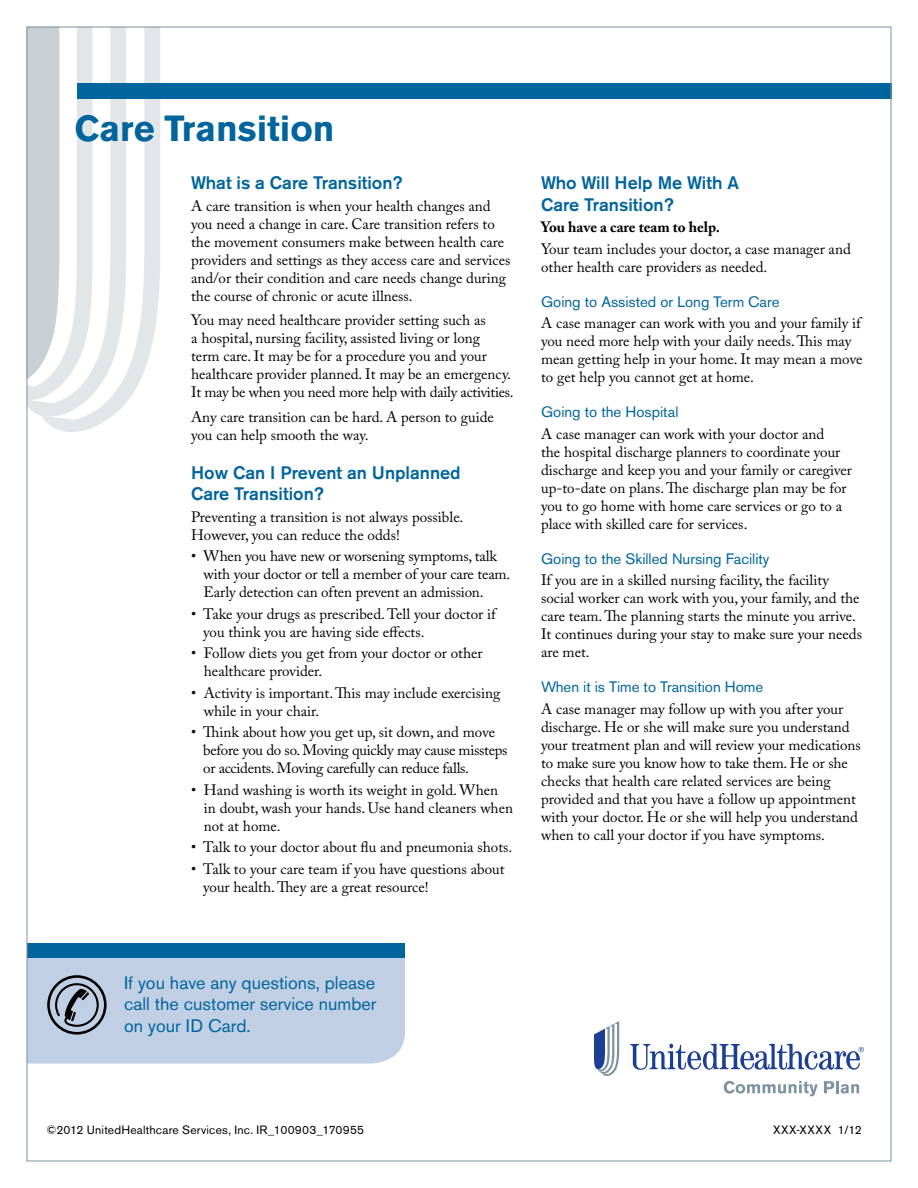
<style>
.page{position:relative;width:918px;height:1188px;background:#fff}
.page>*{position:absolute;margin:0;border:0;box-sizing:border-box;transform-origin:0 0}
.t1{font:700 36px "Akzidenz Grotesk BE";color:#00649d}
.t2{font:500 18px/21.6px "Akzidenz Grotesk BE";color:#00649d}
.t3{font:18px/21.6px "Akzidenz Grotesk BE";color:#00649d;text-align:justify}
.t4{font:15px/18px "Adobe Caslon Pro";color:#000}
.t5{font:15px/18px "Adobe Caslon Pro";letter-spacing:-.02em;color:#000}
.t6{font:15px "Akzidenz Grotesk BE";color:#00649d}
.t7{font:700 15px "Adobe Caslon Pro";color:#000}
.t8{font:12px "Akzidenz Grotesk BE";letter-spacing:.02em;color:#000}
.t9{font:12px "Akzidenz Grotesk BE";letter-spacing:.045em;color:#000}
</style>
<div class="page">
<div style="left:27px;top:943px;width:378px;height:15px;background:#00649d"></div>
<svg style="left:29px;top:29px;width:13px;height:387px"></svg>
<svg style="left:42px;top:29px;width:118px;height:403px"></svg>
<div style="left:77px;top:83px;width:814px;height:16px;background:#00649d"></div>
<svg style="left:630px;top:1044px;width:234px;height:26px"></svg>
<svg style="left:594px;top:1021px;width:25px;height:55px"></svg>
<svg style="left:724px;top:1081px;width:94px;height:15px"></svg>
<svg style="left:824px;top:1081px;width:35px;height:12px"></svg>
<svg style="left:27px;top:953px;width:378px;height:111px"></svg>
<h1 class="t1" style="left:74px;top:108px;width:262px">Care Transition</h1>
<p class="t2" style="left:191px;top:172px;width:213px">What is a Care Transition?</p>
<p class="t4" style="left:191px;top:196px;width:321px">A care transition is when your health changes and you need a change in care. Care transition refers to the movement consumers make between health care providers and settings as they access care and services and/or their condition and care needs change during the course of chronic or acute illness.</p>
<p class="t4" style="left:191px;top:311px;width:324px">You may need healthcare provider setting such as<br>a hospital, nursing facility, assisted living or long<br>term care. It may be for a procedure you and your healthcare provider planned. It may be an emergency.<br>It may be when you need more help with daily activities.</p>
<p class="t4" style="left:191px;top:408px;width:304px">Any care transition can be hard. A person to guide you can help smooth the way.</p>
<p class="t2" style="left:191px;top:461px;width:271px">How Can I Prevent an Unplanned<br>Care Transition?</p>
<p class="t4" style="left:191px;top:508px;width:274px">Preventing a transition is not always possible.<br>However, you can reduce the odds!</p>
<p class="t4" style="left:204px;top:547px;width:308px;text-indent:-12px">• When you have new or worsening symptoms, talk with your doctor or tell a member of your care team.<br>Early detection can often prevent an admission.</p>
<p class="t4" style="left:203px;top:605px;width:294px;text-indent:-12px">• Take your drugs as prescribed. Tell your doctor if you think you are having side effects.</p>
<p class="t4" style="left:204px;top:644px;width:280px;text-indent:-13px">• Follow diets you get from your doctor or other healthcare provider.</p>
<p class="t4" style="left:204px;top:684px;width:298px;text-indent:-13px">• Activity is important. This may include exercising while in your chair.</p>
<p class="t5" style="left:203px;top:723px;width:306px;text-indent:-12px">• Think about how you get up, sit down, and move before you do so. Moving quickly may cause missteps or accidents. Moving carefully can reduce falls.</p>
<p class="t4" style="left:204px;top:781px;width:311px;text-indent:-13px">• Hand washing is worth its weight in gold. When in doubt, wash your hands. Use hand cleaners when not at home.</p>
<p class="t4" style="left:191px;top:838px;width:323px">• Talk to your doctor about flu and pneumonia shots.</p>
<p class="t4" style="left:203px;top:860px;width:303px;text-indent:-12px">• Talk to your care team if you have questions about your health. They are a great resource!</p>
<p class="t2" style="left:541px;top:172px;width:199px">Who Will Help Me With A<br>Care Transition?</p>
<p class="t7" style="left:541px;top:218px;width:181px">You have a care team to help.</p>
<p class="t4" style="left:541px;top:239px;width:311px">Your team includes your doctor, a case manager and other health care providers as needed.</p>
<p class="t6" style="left:541px;top:292px;width:240px">Going to Assisted or Long Term Care</p>
<p class="t4" style="left:541px;top:314px;width:323px">A case manager can work with you and your family if you need more help with your daily needs. This may mean getting help in your home. It may mean a move to get help you cannot get at home.</p>
<p class="t6" style="left:541px;top:403px;width:139px">Going to the Hospital</p>
<p class="t4" style="left:541px;top:424px;width:312px">A case manager can work with your doctor and<br>the hospital discharge planners to coordinate your discharge and keep you and your family or caregiver up-to-date on plans. The discharge plan may be for you to go home with home care services or go to a place with skilled care for services.</p>
<p class="t6" style="left:541px;top:550px;width:230px">Going to the Skilled Nursing Facility</p>
<p class="t4" style="left:541px;top:571px;width:323px">If you are in a skilled nursing facility, the facility social worker can work with you, your family, and the care team. The planning starts the minute you arrive.<br>It continues during your stay to make sure your needs are met.</p>
<p class="t6" style="left:541px;top:678px;width:224px">When it is Time to Transition Home</p>
<p class="t4" style="left:541px;top:700px;width:321px">A case manager may follow up with you after your discharge. He or she will make sure you understand your treatment plan and will review your medications to make sure you know how to take them. He or she checks that health care related services are being provided and that you have a follow up appointment with your doctor. He or she will help you understand when to call your doctor if you have symptoms.</p>
<p class="t3" style="left:124px;top:972px;width:254px">If you have any questions, please call the customer service number on your ID Card.</p>
<p class="t8" style="left:46px;top:1123px;width:319px">©2012 UnitedHealthcare Services, Inc. IR_100903_170955</p>
<p class="t9" style="left:773px;top:1123px;width:90px">XXX-XXXX 1/12</p>
</div>
